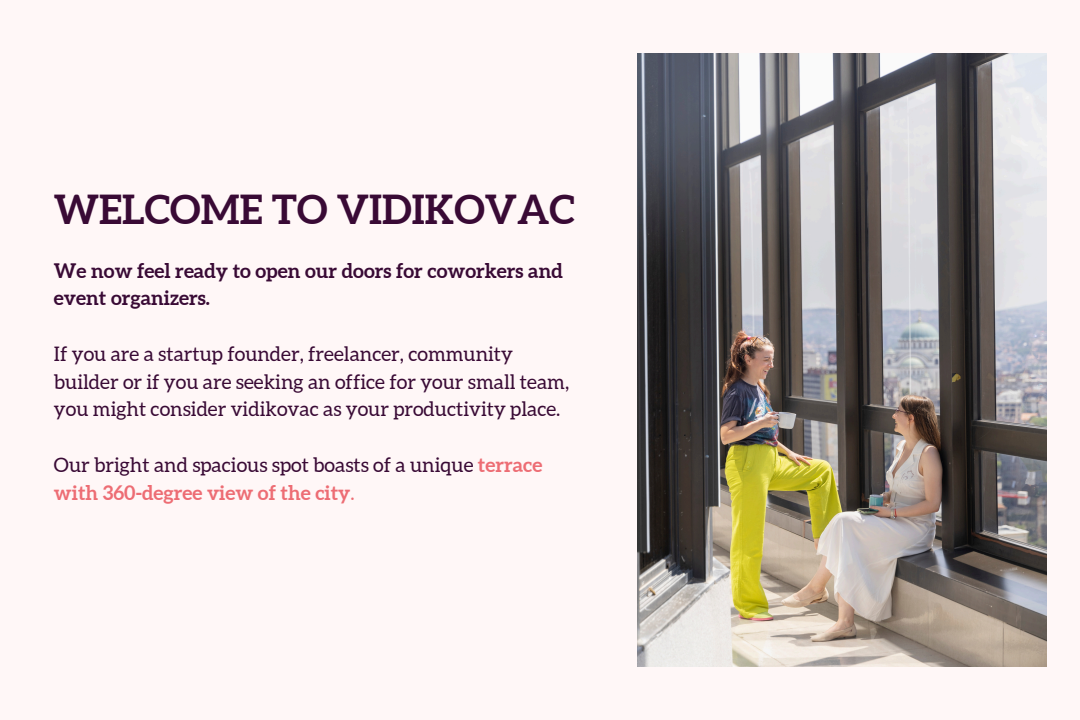
<style>
.page{position:relative;width:1080px;height:720px;background:#fff7f7}
.page>*{position:absolute;margin:0;border:0;box-sizing:border-box;transform-origin:0 0}
.t1{font:700 40px "Aleo";color:#390a35}
.t2{font:20px/27.8px "Aleo";color:#390a35}
.t3{font:700 20px/27.8px "Aleo";color:#390a35}
.s1{font-weight:700;color:#ed6d74}
.s2{color:#ed6d74}
</style>
<div class="page">
<img style="left:637px;top:53px;width:409px;height:614px">
<h2 class="t1" style="left:54px;top:187px;width:522px">WELCOME TO VIDIKOVAC</h2>
<p class="t3" style="left:54px;top:256px;width:510px">We now feel ready to open our doors for coworkers and event organizers.</p>
<p class="t2" style="left:54px;top:340px;width:517px">If you are a startup founder, freelancer, community builder or if you are seeking an office for your small team, you might consider vidikovac as your productivity place.</p>
<p class="t2" style="left:54px;top:451px;width:490px">Our bright and spacious spot boasts of a unique <span class="s1">terrace with 360-degree view of the city</span><span class="s2">.</span></p>
</div>
